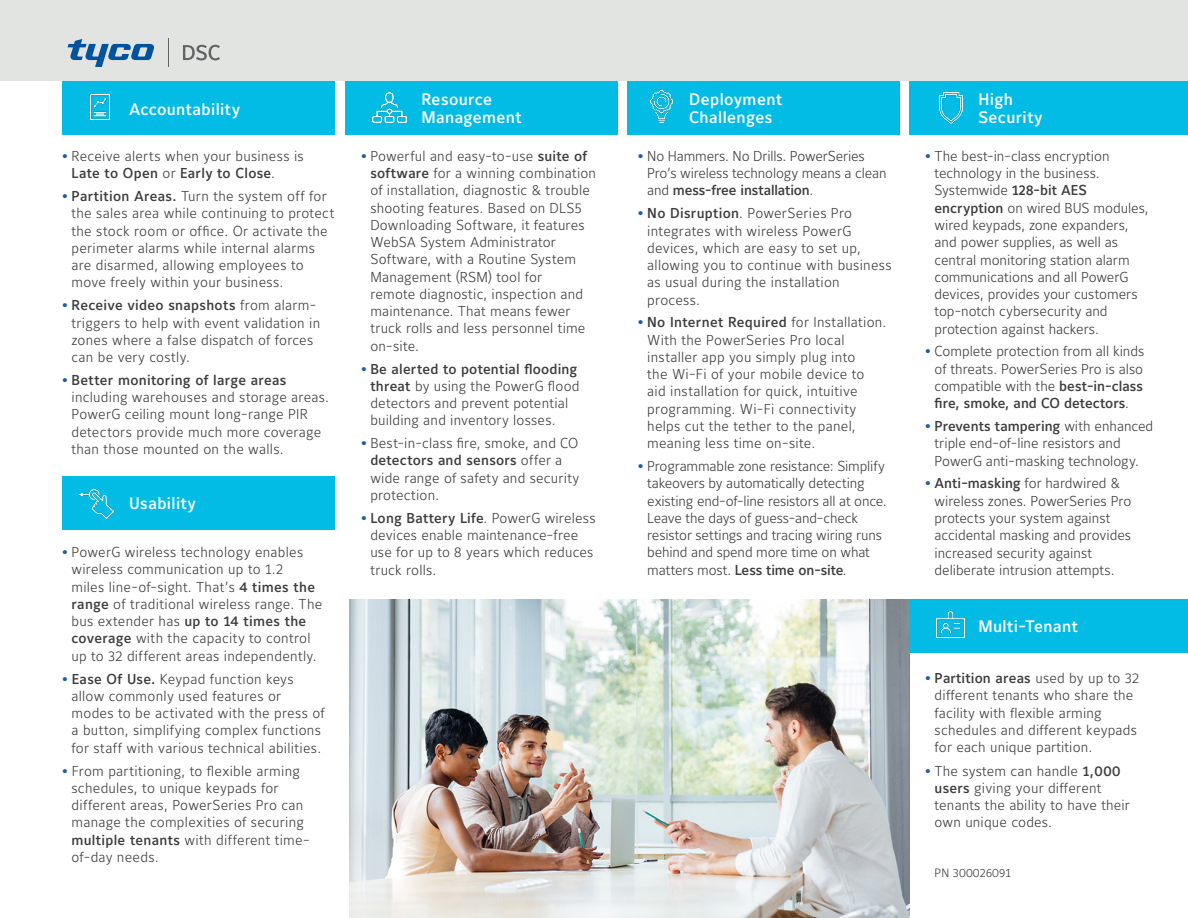
<style>
.page{position:relative;width:1188px;height:918px;background:#fff}
.page>*{position:absolute;margin:0;border:0;box-sizing:border-box;transform-origin:0 0}
.t1{font:500 16.5px/18px "Maurea Jci Lf ML";letter-spacing:.025em;color:#fff}
.tab2{font:300 14.25px/17.2px "Maurea Jci Lf ML";letter-spacing:.015em;color:#3c3d3c}
.tab2-2{font:300 14.25px/17.2px "Maurea Jci Lf ML";letter-spacing:-.01em;color:#3c3d3c}
.tab2-3{font:300 14.25px/17.2px "Maurea Jci Lf ML";letter-spacing:-.015em;color:#3c3d3c}
.tab2-4{font:300 14.25px/17.2px "Maurea Jci Lf ML";letter-spacing:-.005em;color:#3c3d3c}
.tab2-5{font:300 12px "Maurea Jci Lf ML";letter-spacing:.01em;color:#3c3d3c}
.s1{font-family:"Arial";font-weight:700;color:#1c5ea5}
.s2{font-weight:500}
</style>
<div class="page">
<div style="left:62px;top:476px;width:273px;height:54px;background:#02bce5"></div>
<img style="left:349px;top:599px;width:560px;height:319px">
<div style="left:0;top:0;width:1188px;height:81px;background:#e2e4e2"></div>
<svg style="left:68px;top:39px;width:86px;height:28px"></svg>
<svg style="left:168px;top:39px;width:1px;height:28px"></svg>
<svg style="left:183px;top:45px;width:37px;height:15px"></svg>
<div style="left:62px;top:81px;width:273px;height:54px;background:#02bce5"></div>
<div style="left:345px;top:81px;width:272px;height:54px;background:#02bce5"></div>
<div style="left:627px;top:81px;width:273px;height:54px;background:#02bce5"></div>
<div style="left:909px;top:81px;width:279px;height:54px;background:#02bce5"></div>
<img style="left:90px;top:94px;width:20px;height:26px">
<img style="left:651px;top:90px;width:22px;height:33px">
<img style="left:373px;top:92px;width:34px;height:31px">
<img style="left:79px;top:489px;width:35px;height:30px">
<div style="left:909px;top:599px;width:279px;height:54px;background:#02bce5"></div>
<img style="left:936px;top:611px;width:29px;height:26px">
<img style="left:939px;top:92px;width:24px;height:32px">
<p class="t1" style="left:129px;top:100px;width:112px">Accountability</p>
<p class="t1" style="left:689px;top:90px;width:94px">Deployment<br>Challenges</p>
<p class="t1" style="left:421px;top:90px;width:72px">Resource</p>
<p class="t1" style="left:421px;top:108px;width:102px">Management</p>
<p class="tab2" style="left:71px;top:147px;width:234px;text-indent:-9px"><span class="s1">•</span> Receive alerts when your business is<br><span class="s2">Late to Open</span> or <span class="s2">Early to Close</span>.</p>
<p class="tab2" style="left:71px;top:187px;width:264px;text-indent:-9px"><span class="s1">•</span> <span class="s2">Partition Areas.</span> Turn the system off for the sales area while continuing to protect the stock room or office. Or activate the perimeter alarms while internal alarms are disarmed, allowing employees to move freely within your business.</p>
<p class="tab2" style="left:71px;top:296px;width:250px;text-indent:-9px"><span class="s1">•</span> <span class="s2">Receive video snapshots</span> from alarm&shy;triggers to help with event validation in zones where a false dispatch of forces can be very costly.</p>
<p class="tab2" style="left:71px;top:371px;width:259px;text-indent:-9px"><span class="s1">•</span> <span class="s2">Better monitoring of large areas </span>including warehouses and storage areas.<br>PowerG ceiling mount long-range PIR detectors provide much more coverage than those mounted on the walls.</p>
<p class="t1" style="left:129px;top:494px;width:68px">Usability</p>
<p class="tab2" style="left:71px;top:543px;width:252px;text-indent:-9px"><span class="s1">•</span> PowerG wireless technology enables wireless communication up to 1.2<br>miles line-of-sight. That’s <span class="s2">4 times the range</span> of traditional wireless range. The bus extender has <span class="s2">up to 14 times the coverage</span> with the capacity to control up to 32 different areas independently.</p>
<p class="tab2" style="left:71px;top:670px;width:255px;text-indent:-9px"><span class="s1">•</span> <span class="s2">Ease Of Use.</span> Keypad function keys allow commonly used features or modes to be activated with the press of a button, simplifying complex functions for staff with various technical abilities.</p>
<p class="tab2" style="left:71px;top:762px;width:240px;text-indent:-9px"><span class="s1">•</span> From partitioning, to flexible arming schedules, to unique keypads for different areas, PowerSeries Pro can manage the complexities of securing <span class="s2">multiple tenants</span> with different time&shy;of-day needs.</p>
<p class="tab2" style="left:370px;top:147px;width:227px;text-indent:-9px"><span class="s1">•</span> Powerful and easy-to-use <span class="s2">suite of software</span> for a winning combination of installation, diagnostic &amp; trouble shooting features. Based on DLS5<br>Downloading Software, it features<br>WebSA System Administrator<br>Software, with a Routine System<br>Management (RSM) tool for<br>remote diagnostic, inspection and maintenance. That means fewer truck rolls and less personnel time on-site.</p>
<p class="tab2" style="left:370px;top:360px;width:211px;text-indent:-9px"><span class="s1">•</span> <span class="s2">Be alerted to potential flooding threat</span> by using the PowerG flood detectors and prevent potential building and inventory losses.</p>
<p class="tab2" style="left:370px;top:434px;width:210px;text-indent:-9px"><span class="s1">•</span> Best-in-class fire, smoke, and CO <span class="s2">detectors and sensors</span> offer a wide range of safety and security protection.</p>
<p class="tab2" style="left:370px;top:509px;width:227px;text-indent:-9px"><span class="s1">•</span> <span class="s2">Long Battery Life</span>. PowerG wireless devices enable maintenance-free use for up to 8 years which reduces truck rolls.</p>
<p class="tab2-3" style="left:647px;top:147px;width:241px;text-indent:-9px"><span class="s1">•</span> No Hammers. No Drills. PowerSeries<br>Pro’s wireless technology means a clean and <span class="s2">mess-free installation</span>.</p>
<p class="tab2" style="left:647px;top:204px;width:246px;text-indent:-9px"><span class="s1">•</span> <span class="s2">No Disruption</span>. PowerSeries Pro integrates with wireless PowerG devices, which are easy to set up, allowing you to continue with business as usual during the installation process.</p>
<p class="tab2" style="left:647px;top:314px;width:241px;text-indent:-9px"><span class="s1">•</span> <span class="s2">No Internet Required</span> for Installation.<br>With the PowerSeries Pro local installer app you simply plug into<br>the Wi-Fi of your mobile device to aid installation for quick, intuitive programming. Wi-Fi connectivity helps cut the tether to the panel, meaning less time on-site.</p>
<p class="tab2-2" style="left:647px;top:457px;width:241px;text-indent:-9px"><span class="s1">•</span> Programmable zone resistance: Simplify takeovers by automatically detecting existing end-of-line resistors all at once.<br>Leave the days of guess-and-check resistor settings and tracing wiring runs behind and spend more time on what matters most. <span class="s2">Less time on-site</span>.</p>
<p class="t1" style="left:978px;top:90px;width:66px">High<br>Security</p>
<p class="tab2" style="left:935px;top:147px;width:216px;text-indent:-9px"><span class="s1">•</span> The best-in-class encryption technology in the business.<br>Systemwide <span class="s2">128-bit AES encryption</span> on wired BUS modules, wired keypads, zone expanders, and power supplies, as well as central monitoring station alarm communications and all PowerG devices, provides your customers top-notch cybersecurity and protection against hackers.</p>
<p class="tab2" style="left:926px;top:342px;width:220px;text-align:center"><span class="s1">•</span> Complete protection from all kinds of threats. PowerSeries Pro is also compatible with the <span class="s2">best-in-class fire, smoke, and CO detectors</span>.</p>
<p class="tab2-4" style="left:935px;top:417px;width:220px;text-indent:-9px"><span class="s1">•</span> <span class="s2">Prevents tampering</span> with enhanced triple end-of-line resistors and<br>PowerG anti-masking technology.</p>
<p class="tab2" style="left:935px;top:475px;width:198px;text-indent:-9px"><span class="s1">•</span> <span class="s2">Anti-masking</span> for hardwired &amp; wireless zones. PowerSeries Pro protects your system against accidental masking and provides increased security against deliberate intrusion attempts.</p>
<p class="t1" style="left:978px;top:618px;width:101px">Multi-Tenant</p>
<p class="tab2" style="left:935px;top:670px;width:206px;text-indent:-9px"><span class="s1">•</span> <span class="s2">Partition areas</span> used by up to 32 different tenants who share the facility with flexible arming schedules and different keypads for each unique partition.</p>
<p class="tab2" style="left:935px;top:762px;width:197px;text-indent:-9px"><span class="s1">•</span> The system can handle <span class="s2">1,000 users</span> giving your different tenants the ability to have their own unique codes.</p>
<p class="tab2-5" style="left:935px;top:865px;width:78px">PN 300026091</p>
</div>
